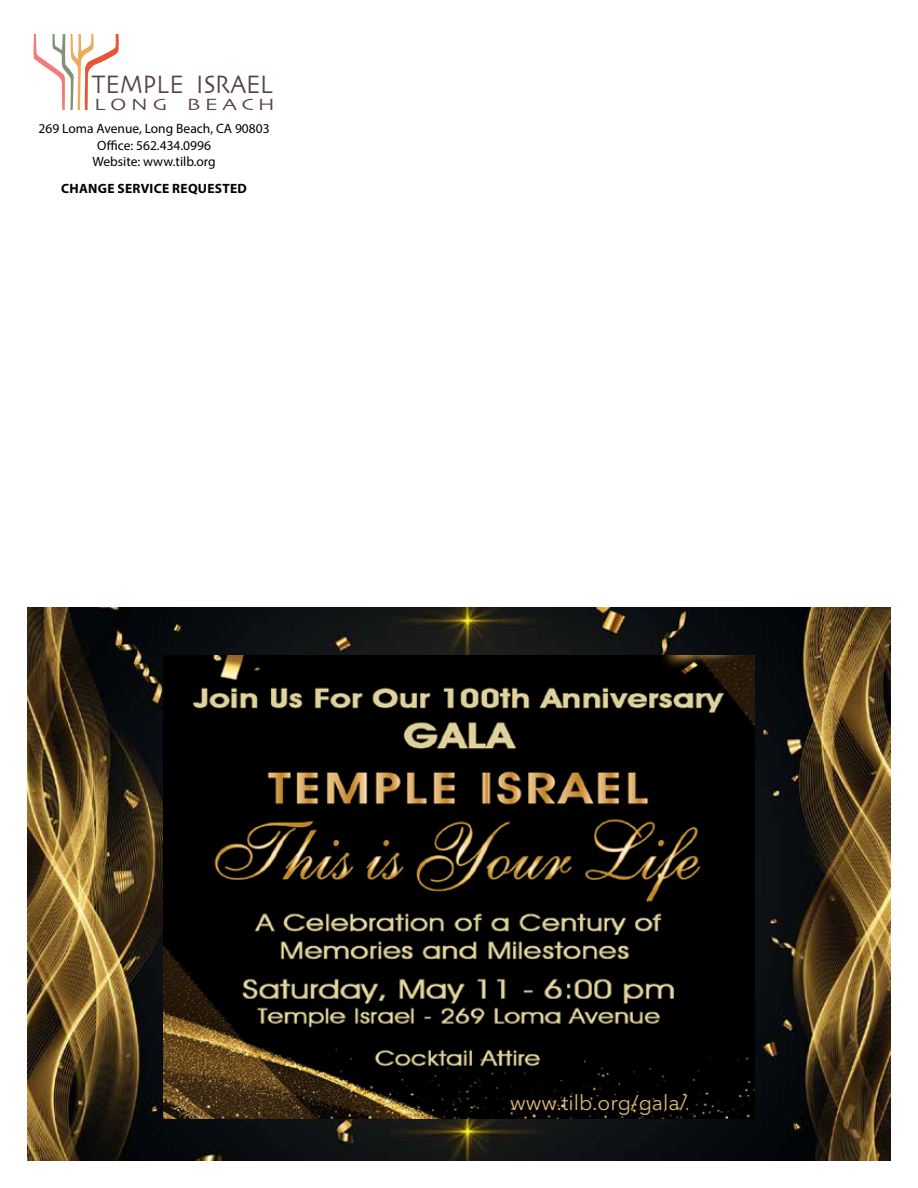
<style>
.page{position:relative;width:918px;height:1188px;background:#fff}
.page>*{position:absolute;margin:0;border:0;box-sizing:border-box;transform-origin:0 0}
.t1{font:26.4px "Skia";letter-spacing:.01em;color:#564346;scale:.9 1}
.t2{font:21px "Avenir Next LT Pro";color:#dbb778}
.t3{font:17.1px "Skia";letter-spacing:.19em;color:#564346;scale:1.28 1}
.t4{font:13.5px/16.2px "Myriad Pro";color:#000;text-align:center}
.t5{font:700 13.5px "Myriad Pro";letter-spacing:.02em;color:#000}
</style>
<div class="page">
<img style="left:27px;top:608px;width:864px;height:553px">
<svg style="left:33px;top:35px;width:86px;height:75px"></svg>
<img style="left:163px;top:656px;width:592px;height:463px">
<h1 class="t1" style="left:92px;top:69px;width:203px">TEMPLE ISRAEL</h1>
<p class="t3" style="left:94px;top:94px;width:143px">LONG BEACH</p>
<p class="t4" style="left:39px;top:121px;width:233px">269 Loma Avenue, Long Beach, CA 90803<br>Office: 562.434.0996<br>Website: www.tilb.org</p>
<p class="t5" style="left:61px;top:180px;width:187px">CHANGE SERVICE REQUESTED</p>
<h2 class="t2" style="left:510px;top:1090px;width:179px">www.tilb.org/gala/</h2>
</div>
